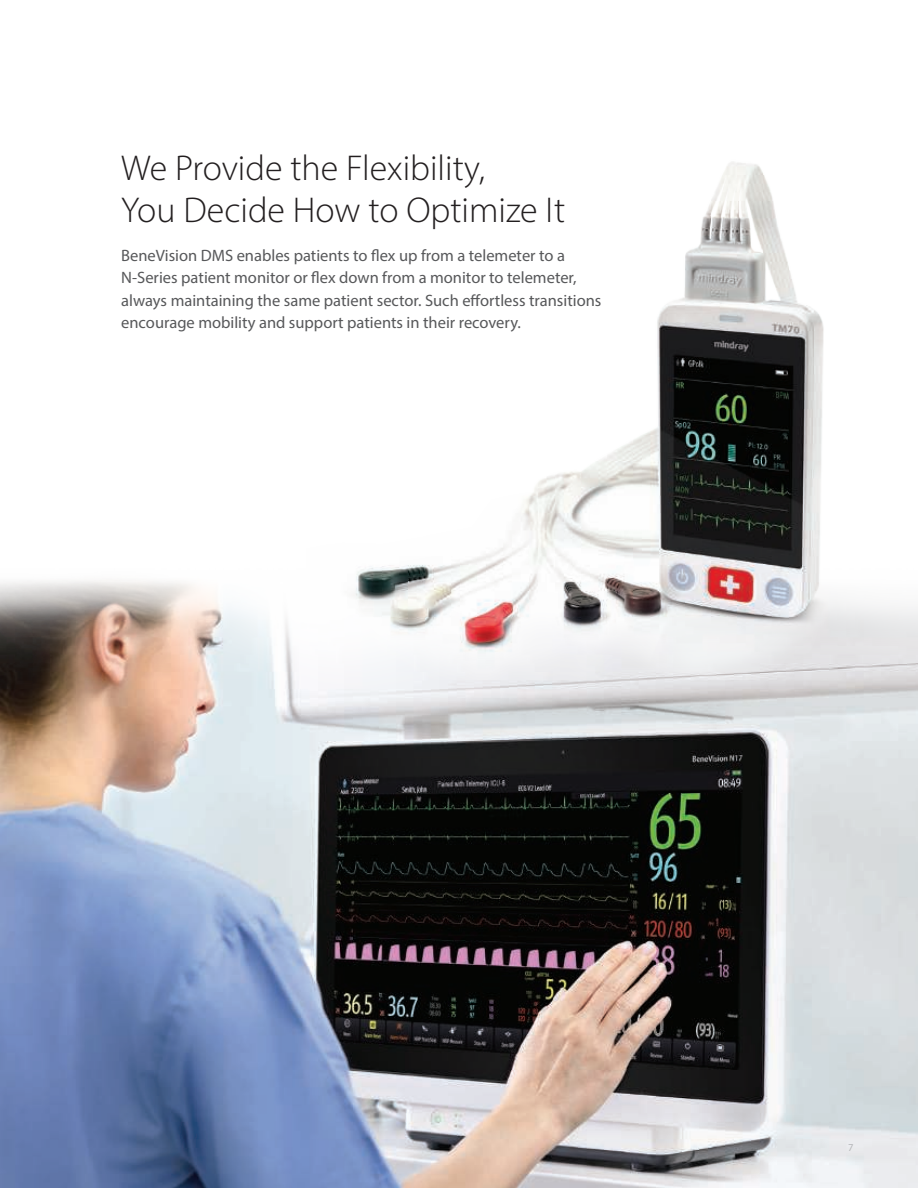
<style>
.page{position:relative;width:918px;height:1188px;background:#fff}
.page>*{position:absolute;margin:0;border:0;box-sizing:border-box;transform-origin:0 0}
.t1{font:300 36px/42px "Myriad Pro";color:#231f20}
.t2{font:16.5px/22.5px "Myriad Pro";color:#57585a}
.t3{font:10.5px "Myriad Pro";color:#b4b5b8}
</style>
<div class="page">
<img style="left:0;top:580px;width:918px;height:608px">
<img style="left:306px;top:162px;width:612px;height:518px">
<img style="left:0;top:0;width:1px;height:641px">
<h1 class="t1" style="left:121px;top:150px;width:445px">We Provide the Flexibility,<br>You Decide How to Optimize It</h1>
<p class="t2" style="left:121px;top:245px;width:482px">BeneVision DMS enables patients to flex up from a telemeter to a N-Series patient monitor or flex down from a monitor to telemeter, always maintaining the same patient sector. Such effortless transitions encourage mobility and support patients in their recovery.</p>
<p class="t3" style="left:848px;top:1143px;width:7px">7</p>
</div>
